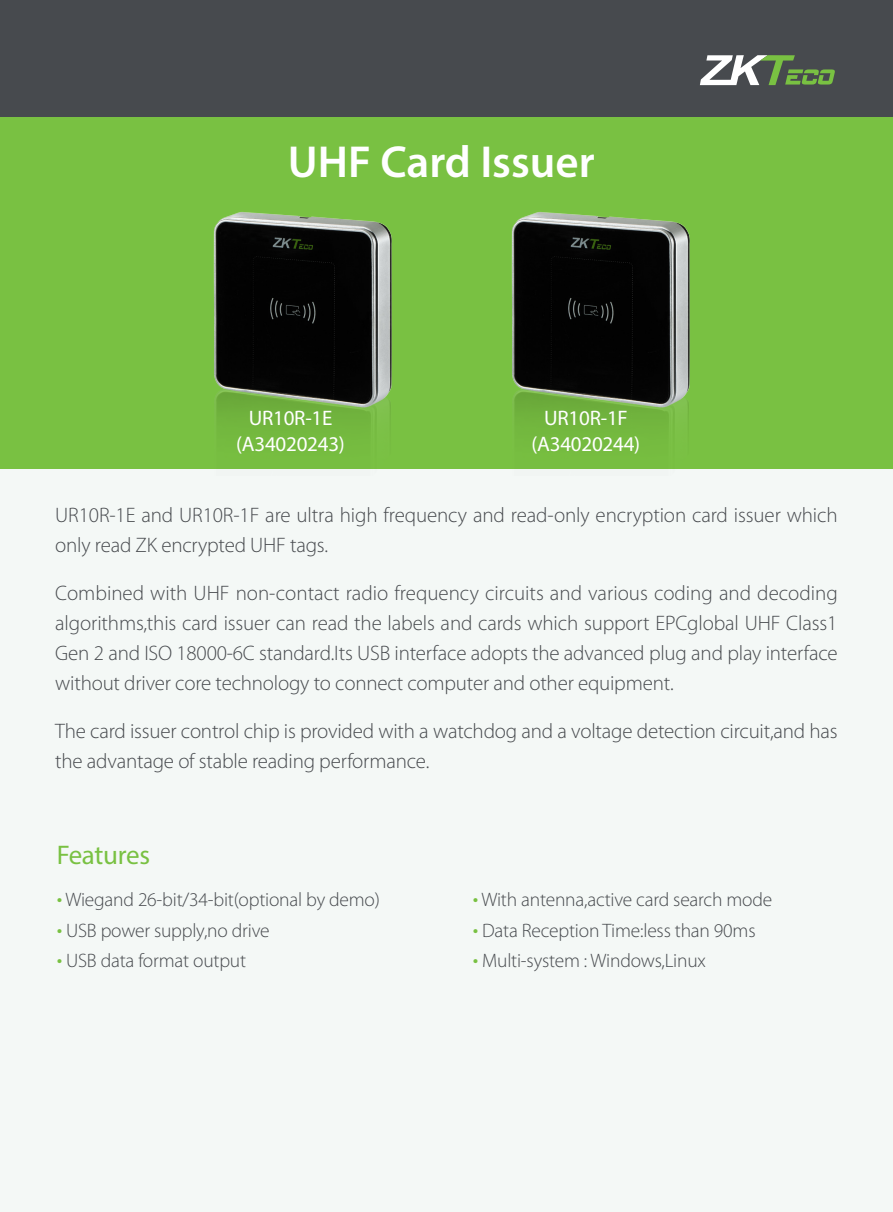
<style>
.page{position:relative;width:893px;height:1212px;background:#f4f8f6}
.page>*{position:absolute;margin:0;border:0;box-sizing:border-box;transform-origin:0 0}
.t1{font:600 45px "Myriad Pro";color:#fff}
.headlines_SPEC{font:27px "Myriad Pro";letter-spacing:-.01em;color:#79c142}
.Features_Headline{font:300 21px/30px "Myriad Pro";letter-spacing:-.01em;color:#474a4e}
.Features_Headline-2{font:21px "Myriad Pro";letter-spacing:-.01em;color:#fff}
.bulleted_copy{font:300 19.5px "Myriad Pro";letter-spacing:-.01em;color:#474a4e}
.s1{font-size:22.5px;color:#79c142}
</style>
<div class="page">
<div style="left:0;top:0;width:893px;height:117px;background:#474a4e"></div>
<div style="left:0;top:117px;width:893px;height:351px;background:#79c142"></div>
<svg style="left:700px;top:55px;width:135px;height:30px"></svg>
<img style="left:500px;top:212px;width:196px;height:257px">
<img style="left:202px;top:212px;width:196px;height:257px">
<p class="t1" style="left:288px;top:134px;width:308px">UHF Card Issuer</p>
<p class="Features_Headline-2" style="left:249px;top:405px;width:85px">UR10R-1E</p>
<p class="Features_Headline-2" style="left:236px;top:431px;width:110px">(A34020243)</p>
<p class="Features_Headline-2" style="left:544px;top:405px;width:85px">UR10R-1F</p>
<p class="Features_Headline-2" style="left:532px;top:431px;width:110px">(A34020244)</p>
<p class="Features_Headline" style="left:55px;top:500px;width:784px">UR10R-1E and UR10R-1F are ultra high frequency and read-only encryption card issuer which only read ZK encrypted UHF tags.</p>
<p class="Features_Headline" style="left:55px;top:578px;width:784px;text-align:justify">Combined with UHF non-contact radio frequency circuits and various coding and decoding algorithms,this card issuer can read the labels and cards which support EPCglobal UHF Class1<br>Gen 2 and ISO 18000-6C standard.Its USB interface adopts the advanced plug and play interface without driver core technology to connect computer and other equipment.</p>
<p class="Features_Headline" style="left:55px;top:716px;width:784px">The card issuer control chip is provided with a watchdog and a voltage detection circuit,and has the advantage of stable reading performance.</p>
<p class="headlines_SPEC" style="left:57px;top:838px;width:95px">Features</p>
<p class="bulleted_copy" style="left:57px;top:888px;width:325px"><span class="s1">•</span> Wiegand 26-bit/34-bit(optional by demo)</p>
<p class="bulleted_copy" style="left:57px;top:918px;width:214px"><span class="s1">•</span> USB power supply,no drive</p>
<p class="bulleted_copy" style="left:57px;top:949px;width:191px"><span class="s1">•</span> USB data format output</p>
<p class="bulleted_copy" style="left:473px;top:888px;width:301px"><span class="s1">•</span> With antenna,active card search mode</p>
<p class="bulleted_copy" style="left:473px;top:918px;width:284px"><span class="s1">•</span> Data Reception Time:less than 90ms</p>
<p class="bulleted_copy" style="left:473px;top:949px;width:235px"><span class="s1">•</span> Multi-system : Windows,Linux</p>
</div>
